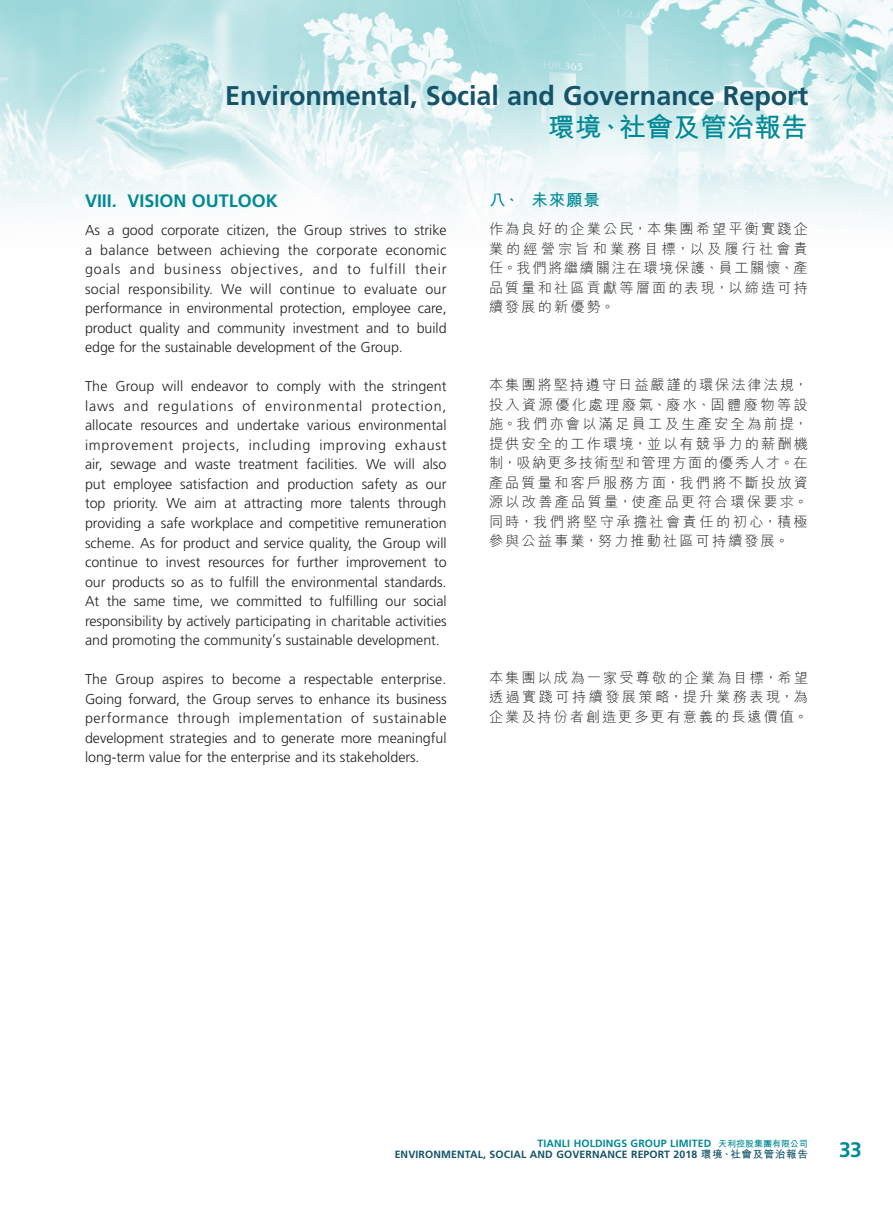
<style>
.page{position:relative;width:893px;height:1212px;background:#fff}
.page>*{position:absolute;margin:0;border:0;box-sizing:border-box;transform-origin:0 0}
.t1{font:700 27px "Frutiger LT Std";color:#145369}
.t2{font:700 27px "M Hei HK";color:#008996}
.t3{font:700 21px "Frutiger LT Std";color:#008996}
.Heading_1{font:700 18px "Frutiger LT Std";color:#008996}
.C_Heading_1{font:700 16.5px "M Hei HK";color:#008996}
.Body_Text{font:300 14.25px/19.5px "Frutiger LT Std";color:#231f20;text-align:justify}
.C_Body_Text{font:300 14.25px/19.5px "M Hei HK";letter-spacing:.145em;color:#231f20;text-align:justify}
.t4{font:700 10.5px/10.5px "Frutiger LT Std";letter-spacing:.015em;color:#145369;text-align:right}
.s1{color:#008996}
.s2{font-family:"M Hei HK";font-size:9px;color:#008996}
.s3{font-family:"M Hei HK"}
</style>
<div class="page">
<img style="left:0;top:0;width:893px;height:221px">
<h1 class="t1" style="left:225px;top:80px;width:584px">Environmental, Social and Governance Report</h1>
<h1 class="t2" style="left:548px;top:107px;width:262px">環境、社會及管治報告</h1>
<p class="Heading_1" style="left:85px;top:191px;width:194px">VIII. VISION OUTLOOK</p>
<p class="Body_Text" style="left:85px;top:221px;width:363px">As a good corporate citizen, the Group strives to strike a balance between achieving the corporate economic goals and business objectives, and to fulfill their social responsibility. We will continue to evaluate our performance in environmental protection, employee care, product quality and community investment and to build edge for the sustainable development of the Group.</p>
<p class="Body_Text" style="left:85px;top:377px;width:363px">The Group will endeavor to comply with the stringent laws and regulations of environmental protection, allocate resources and undertake various environmental improvement projects, including improving exhaust air, sewage and waste treatment facilities. We will also put employee satisfaction and production safety as our top priority. We aim at attracting more talents through providing a safe workplace and competitive remuneration scheme. As for product and service quality, the Group will continue to invest resources for further improvement to our products so as to fulfill the environmental standards.<br>At the same time, we committed to fulfilling our social responsibility by actively participating in charitable activities and promoting the community’s sustainable development.</p>
<p class="Body_Text" style="left:85px;top:669px;width:363px">The Group aspires to become a respectable enterprise.<br>Going forward, the Group serves to enhance its business performance through implementation of sustainable development strategies and to generate more meaningful long-term value for the enterprise and its stakeholders.</p>
<p class="C_Heading_1" style="left:489px;top:188px;width:112px">八、 未來願景</p>
<p class="C_Body_Text" style="left:489px;top:219px;width:320px">作為良好的企業公民，本集團希望平衡實踐企業的經營宗旨和業務目標，以及履行社會責任。我們將繼續關注在環境保護、員工關懷、產品質量和社區貢獻等層面的表現，以締造可持續發展的新優勢。</p>
<p class="C_Body_Text" style="left:489px;top:375px;width:320px">本集團將堅持遵守日益嚴謹的環保法律法規，投入資源優化處理廢氣、廢水、固體廢物等設施。我們亦會以滿足員工及生產安全為前提，提供安全的工作環境，並以有競爭力的薪酬機制，吸納更多技術型和管理方面的優秀人才。在產品質量和客戶服務方面，我們將不斷投放資源以改善產品質量，使產品更符合環保要求。同時，我們將堅守承擔社會責任的初心，積極參與公益事業，努力推動社區可持續發展。</p>
<p class="C_Body_Text" style="left:489px;top:667px;width:320px">本集團以成為一家受尊敬的企業為目標，希望透過實踐可持續發展策略，提升業務表現，為企業及持份者創造更多更有意義的長遠價值。</p>
<p class="t4" style="left:395px;top:1138px;width:415px"><span class="s1">TIANLI HOLDINGS GROUP LIMITED</span> <span class="s2">天利控股集團有限公司<br></span>ENVIRONMENTAL, SOCIAL AND GOVERNANCE REPORT 2018 <span class="s3">環境、社會及管治報告</span></p>
<h2 class="t3" style="left:839px;top:1137px;width:24px">33</h2>
</div>
